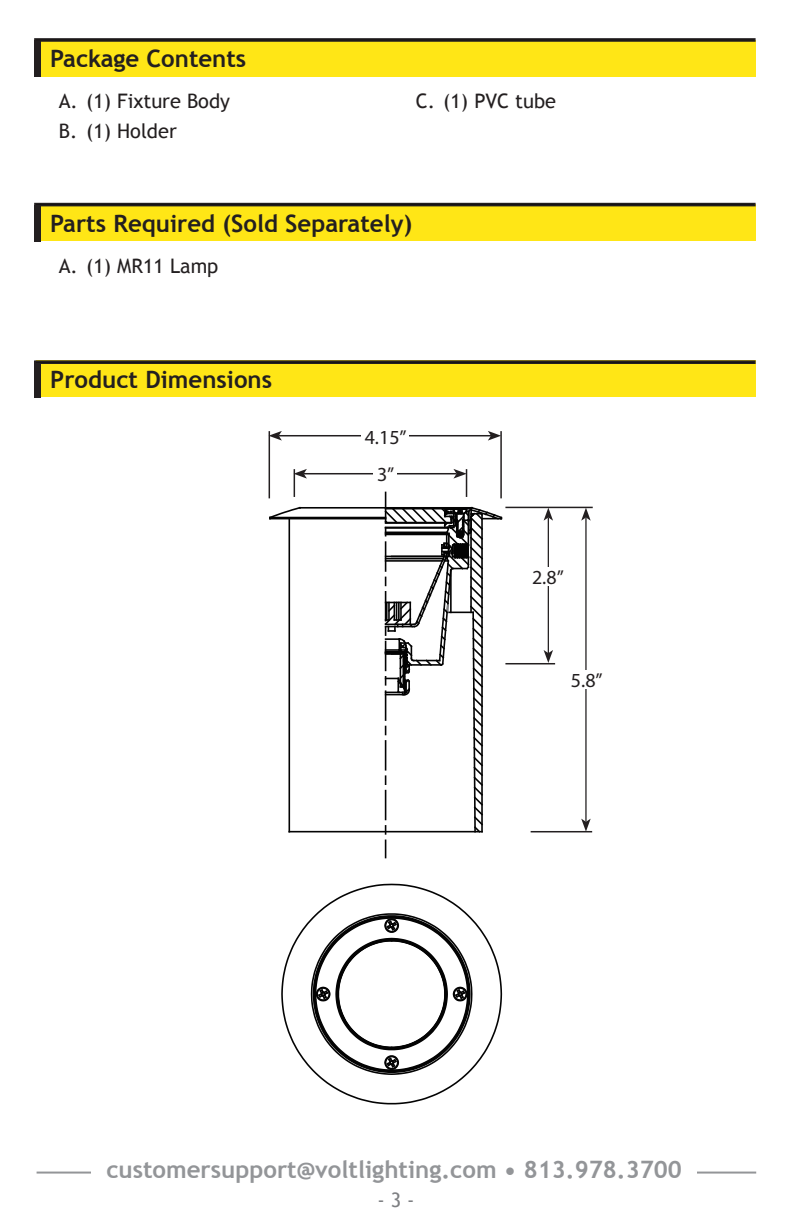
<style>
.page{position:relative;width:792px;height:1224px;background:#fff}
.page>*{position:absolute;margin:0;border:0;box-sizing:border-box;transform-origin:0 0}
.Heading_Text{font:700 24px "Trebuchet MS";color:#231f20}
.spec_bullets{font:700 24px "Trebuchet MS";color:#939598}
.t1{font:20px "Trebuchet MS";color:#231f20}
.t2{font:20px "Myriad Pro";color:#231f20}
.t3{font:20px "Trebuchet MS";color:#7e8083}
</style>
<div class="page">
<div style="left:36px;top:40px;width:720px;height:36px;background:#ffe616"></div>
<div style="left:36px;top:204px;width:720px;height:37px;background:#ffe616"></div>
<div style="left:36px;top:360px;width:720px;height:37px;background:#ffe616"></div>
<div style="left:34px;top:40px;width:7px;height:37px;background:#231f20"></div>
<div style="left:34px;top:205px;width:7px;height:36px;background:#231f20"></div>
<div style="left:34px;top:361px;width:7px;height:37px;background:#231f20"></div>
<div style="left:34px;top:38px;width:722px;height:4px;border:2px solid #231f20"></div>
<div style="left:34px;top:203px;width:722px;height:3px;border:2px solid #231f20"></div>
<div style="left:34px;top:360px;width:722px;height:4px;border:2px solid #231f20"></div>
<hr style="left:37px;top:1172px;width:719px;height:2px;background:#939598">
<div style="left:91px;top:1161px;width:606px;height:50px;background:#fff"></div>
<svg style="left:281px;top:883px;width:222px;height:222px"></svg>
<svg style="left:310px;top:912px;width:163px;height:164px"></svg>
<hr style="left:289px;top:831px;width:193px;height:1px;background:#030303">
<hr style="left:270px;top:518px;width:116px;height:1px;background:#030303">
<hr style="left:289px;top:519px;width:1px;height:313px;background:#030303">
<hr style="left:270px;top:517px;width:116px;height:1px;background:#030303">
<hr style="left:300px;top:507px;width:171px;height:2px;background:#030303">
<svg style="left:269px;top:506px;width:33px;height:14px"></svg>
<hr style="left:279px;top:435px;width:212px;height:1px;background:#231f20">
<svg style="left:270px;top:431px;width:12px;height:10px"></svg>
<svg style="left:488px;top:431px;width:12px;height:10px"></svg>
<hr style="left:304px;top:473px;width:153px;height:1px;background:#231f20">
<div style="left:361px;top:426px;width:48px;height:20px;background:#fff"></div>
<div style="left:373px;top:466px;width:24px;height:16px;background:#fff"></div>
<hr style="left:585px;top:518px;width:2px;height:304px;background:#231f20">
<svg style="left:581px;top:819px;width:10px;height:12px"></svg>
<svg style="left:581px;top:508px;width:10px;height:13px"></svg>
<hr style="left:548px;top:518px;width:1px;height:135px;background:#231f20">
<svg style="left:544px;top:650px;width:9px;height:13px"></svg>
<svg style="left:544px;top:508px;width:9px;height:13px"></svg>
<div style="left:526px;top:568px;width:43px;height:18px;background:#fff"></div>
<div style="left:564px;top:670px;width:43px;height:18px;background:#fff"></div>
<hr style="left:500px;top:431px;width:2px;height:67px;background:#231f20">
<svg style="left:383px;top:469px;width:120px;height:389px"></svg>
<hr style="left:269px;top:431px;width:1px;height:67px;background:#231f20">
<svg style="left:294px;top:469px;width:13px;height:28px"></svg>
<hr style="left:505px;top:507px;width:88px;height:1px;background:#231f20">
<hr style="left:505px;top:663px;width:50px;height:1px;background:#231f20">
<hr style="left:531px;top:831px;width:61px;height:1px;background:#231f20">
<p class="Heading_Text" style="left:50px;top:44px;width:198px">Package Contents</p>
<p class="t1" style="left:59px;top:89px;width:173px">A. (1) Fixture Body</p>
<p class="t1" style="left:59px;top:119px;width:120px">B. (1) Holder</p>
<p class="t1" style="left:416px;top:89px;width:142px">C. (1) PVC tube</p>
<p class="Heading_Text" style="left:50px;top:209px;width:364px">Parts Required (Sold Separately)</p>
<p class="t1" style="left:59px;top:254px;width:161px">A. (1) MR11 Lamp</p>
<p class="Heading_Text" style="left:50px;top:365px;width:223px">Product Dimensions</p>
<p class="t2" style="left:365px;top:425px;width:43px">4.15”</p>
<p class="t2" style="left:377px;top:462px;width:19px">3”</p>
<p class="t2" style="left:532px;top:565px;width:33px">2.8”</p>
<p class="t2" style="left:571px;top:667px;width:33px">5.8”</p>
<p class="spec_bullets" style="left:106px;top:1155px;width:577px">customersupport@voltlighting.com • 813.978.3700</p>
<p class="t3" style="left:377px;top:1188px;width:39px">- 3 -</p>
</div>
